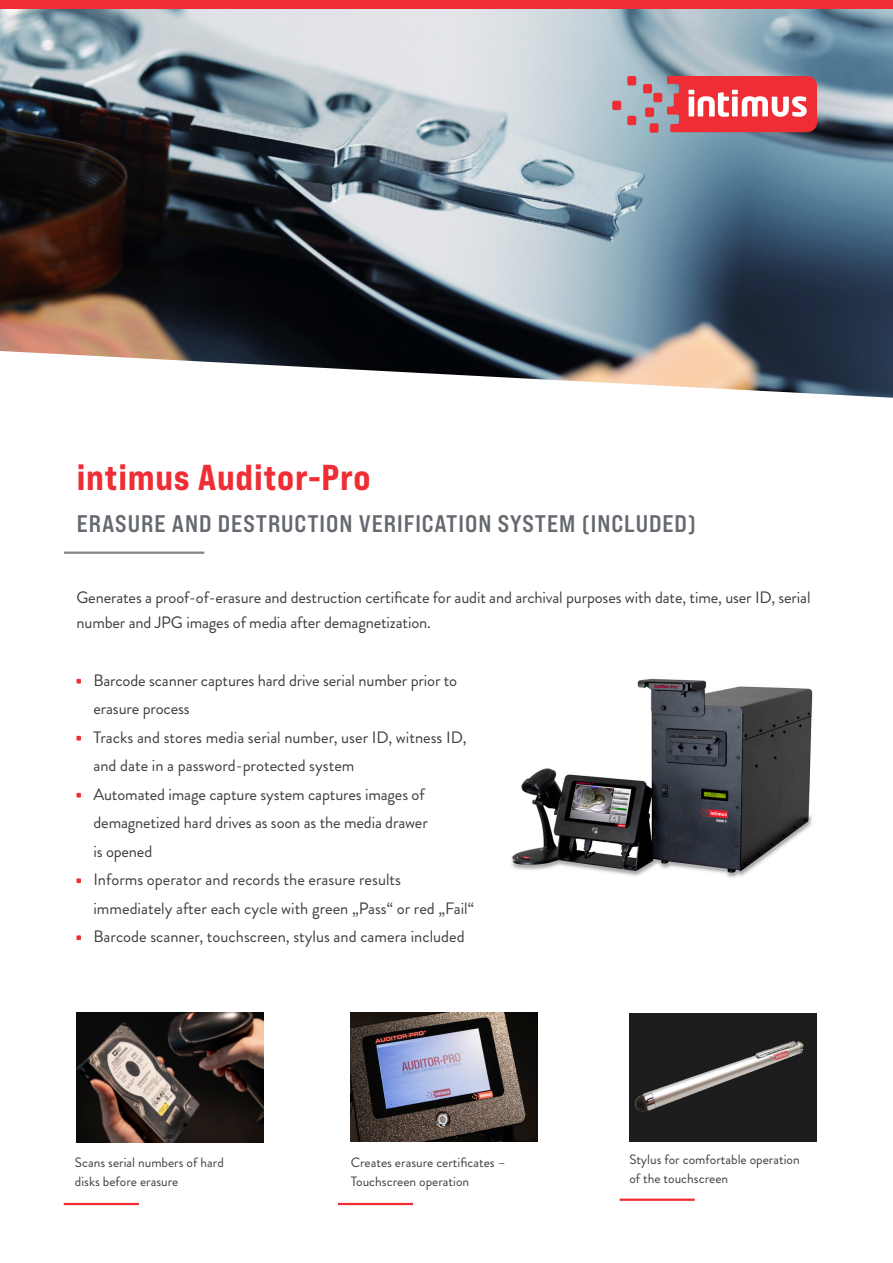
<style>
.page{position:relative;width:893px;height:1263px;background:#fff}
.page>*{position:absolute;margin:0;border:0;box-sizing:border-box;transform-origin:0 0}
.t1{font:36px "Bebas Neue Pro Exp Eb";letter-spacing:.02em;color:#ee2d34}
.t2{font:24px "Bebas Neue Pro Exp Bd";letter-spacing:.04em;color:#64686f}
.t3{font:16.5px/28.5px "Brandon Grotesque";letter-spacing:-.01em;color:#3e3e3f}
.t4{font:13.5px/19.5px "Brandon Grotesque";color:#3e3e3f}
</style>
<div class="page">
<img style="left:0;top:8px;width:893px;height:343px">
<svg style="left:76px;top:679px;width:5px;height:4px"></svg>
<svg style="left:76px;top:736px;width:5px;height:4px"></svg>
<svg style="left:76px;top:793px;width:5px;height:4px"></svg>
<svg style="left:76px;top:878px;width:5px;height:5px"></svg>
<svg style="left:76px;top:935px;width:5px;height:5px"></svg>
<img style="left:77px;top:1013px;width:187px;height:129px">
<img style="left:351px;top:1013px;width:187px;height:128px">
<hr style="left:64px;top:1203px;width:75px;height:2px;background:#ee2d34">
<hr style="left:338px;top:1203px;width:75px;height:2px;background:#ee2d34">
<hr style="left:620px;top:1198px;width:75px;height:3px;background:#ee2d34">
<img style="left:511px;top:678px;width:302px;height:200px">
<div style="left:627px;top:76px;width:9px;height:9px;background:#ee2e34;border-radius:2px"></div>
<div style="left:627px;top:116px;width:9px;height:9px;background:#ee2e34;border-radius:2px"></div>
<div style="left:612px;top:101px;width:9px;height:9px;background:#ee2e34;border-radius:2px"></div>
<div style="left:645px;top:107px;width:9px;height:10px;background:#ee2e34;border-radius:2px"></div>
<div style="left:650px;top:123px;width:9px;height:10px;background:#ee2e34;border-radius:2px"></div>
<div style="left:653px;top:93px;width:9px;height:9px;background:#ee2e34;border-radius:2px"></div>
<div style="left:643px;top:84px;width:9px;height:9px;background:#ee2e34;border-radius:2px"></div>
<svg style="left:667px;top:76px;width:150px;height:56px;background:#ec575d"></svg>
<div style="left:0;top:0;width:893px;height:8px;background:#ee2d34"></div>
<svg style="left:2px;top:351px;width:891px;height:203px"></svg>
<hr style="left:64px;top:551px;width:140px;height:3px;background:#838588">
<div style="left:629px;top:1013px;width:187px;height:128px;background:#1c1c1c"></div>
<img style="left:635px;top:1041px;width:169px;height:71px">
<p class="t1" style="left:77px;top:455px;width:295px">intimus Auditor-Pro</p>
<p class="t2" style="left:77px;top:509px;width:621px">ERASURE AND DESTRUCTION VERIFICATION SYSTEM (INCLUDED)</p>
<p class="t3" style="left:76px;top:585px;width:736px;line-height:25.5px">Generates a proof-of-erasure and destruction certificate for audit and archival purposes with date, time, user ID, serial number and JPG images of media after demagnetization.</p>
<p class="t3" style="left:93px;top:666px;width:365px">Barcode scanner captures hard drive serial number prior to erasure process</p>
<p class="t3" style="left:93px;top:723px;width:374px">Tracks and stores media serial number, user ID, witness ID, and date in a password-protected system</p>
<p class="t3" style="left:93px;top:780px;width:336px">Automated image capture system captures images of demagnetized hard drives as soon as the media drawer</p>
<p class="t3" style="left:93px;top:837px;width:60px">is opened</p>
<p class="t3" style="left:93px;top:865px;width:309px">Informs operator and records the erasure results</p>
<p class="t3" style="left:93px;top:894px;width:382px">immediately after each cycle with green „Pass“ or red „Fail“</p>
<p class="t3" style="left:93px;top:922px;width:373px">Barcode scanner, touchscreen, stylus and camera included</p>
<p class="t4" style="left:75px;top:1153px;width:150px">Scans serial numbers of hard disks before erasure</p>
<p class="t4" style="left:351px;top:1153px;width:156px">Creates erasure certificates –</p>
<p class="t4" style="left:351px;top:1172px;width:120px">Touchscreen operation</p>
<p class="t4" style="left:629px;top:1149px;width:172px">Stylus for comfortable operation of the touchscreen</p>
</div>
